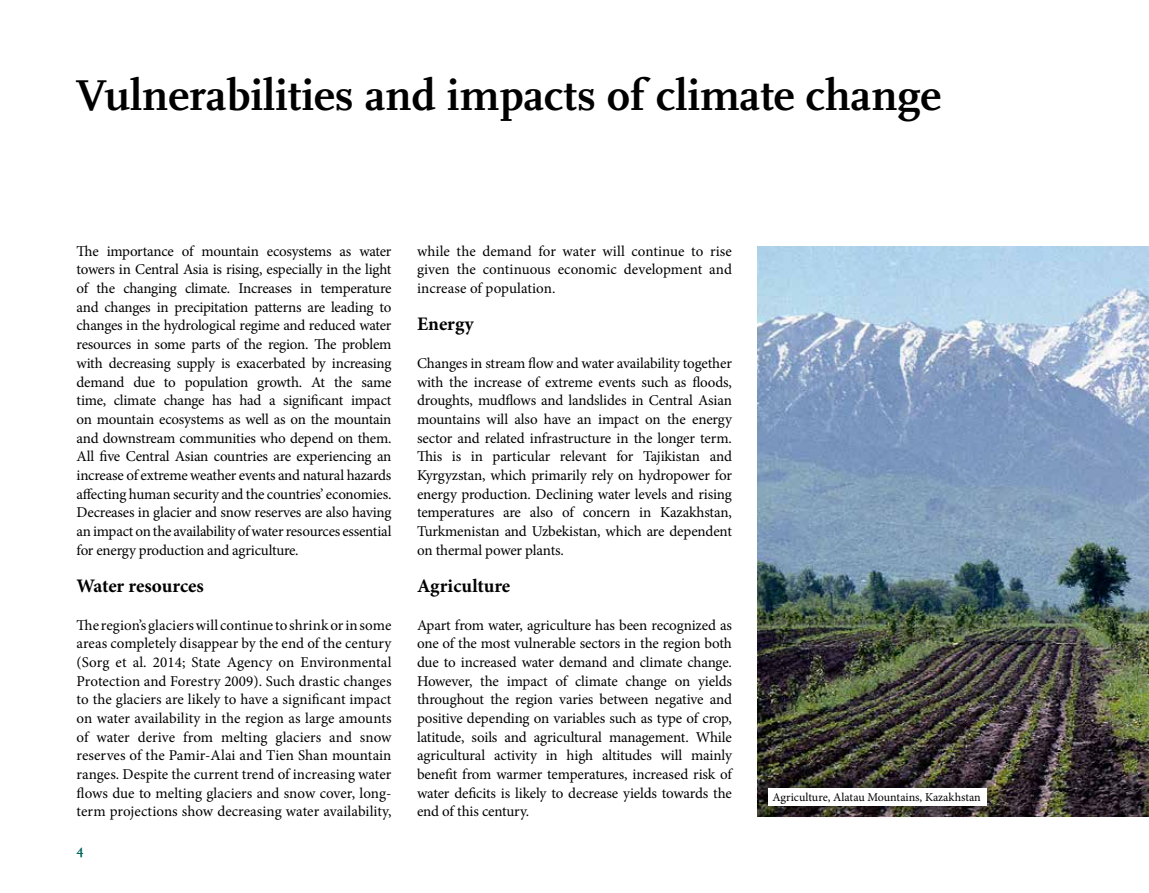
<style>
.page{position:relative;width:1149px;height:893px;background:#fff}
.page>*{position:absolute;margin:0;border:0;box-sizing:border-box;transform-origin:0 0}
.t1{font:700 45px "Scala";color:#000}
.t2{font:700 19.2px "Minion Pro";color:#000}
.t3{font:15px/18.8px "Minion Pro";letter-spacing:-.01em;color:#000;text-align:justify}
.t4{font:700 13.5px "Scala";color:#00665e}
.t5{font:12px "Minion Pro";color:#000}
</style>
<div class="page">
<img style="left:757px;top:247px;width:391px;height:569px">
<div style="left:753px;top:775px;width:247px;height:45px;background:#000;opacity:.75"></div>
<div style="left:767px;top:789px;width:219px;height:17px;background:#fff"></div>
<h1 class="t1" style="left:77px;top:70px;width:865px">Vulnerabilities and impacts of climate change</h1>
<p class="t3" style="left:77px;top:242px;width:316px">The importance of mountain ecosystems as water towers in Central Asia is rising, especially in the light of the changing climate. Increases in temperature and changes in precipitation patterns are leading to changes in the hydrological regime and reduced water resources in some parts of the region. The problem with decreasing supply is exacerbated by increasing demand due to population growth. At the same time, climate change has had a significant impact on mountain ecosystems as well as on the mountain and downstream communities who depend on them.<br>All five Central Asian countries are experiencing an increase of extreme weather events and natural hazards affecting human security and the countries’ economies.<br>Decreases in glacier and snow reserves are also having an impact on the availability of water resources essential for energy production and agriculture.</p>
<p class="t2" style="left:77px;top:572px;width:129px">Water resources</p>
<p class="t3" style="left:77px;top:615px;width:316px">The region’s glaciers will continue to shrink or in some areas completely disappear by the end of the century (Sorg et al. 2014; State Agency on Environmental Protection and Forestry 2009). Such drastic changes to the glaciers are likely to have a significant impact on water availability in the region as large amounts of water derive from melting glaciers and snow reserves of the Pamir-Alai and Tien Shan mountain ranges. Despite the current trend of increasing water flows due to melting glaciers and snow cover, long&shy;term projections show decreasing water availability,</p>
<p class="t4" style="left:77px;top:842px;width:9px">4</p>
<p class="t3" style="left:417px;top:242px;width:316px">while the demand for water will continue to rise given the continuous economic development and increase of population.</p>
<p class="t2" style="left:417px;top:311px;width:58px">Energy</p>
<p class="t3" style="left:417px;top:354px;width:316px">Changes in stream flow and water availability together with the increase of extreme events such as floods, droughts, mudflows and landslides in Central Asian mountains will also have an impact on the energy sector and related infrastructure in the longer term.<br>This is in particular relevant for Tajikistan and Kyrgyzstan, which primarily rely on hydropower for energy production. Declining water levels and rising temperatures are also of concern in Kazakhstan, Turkmenistan and Uzbekistan, which are dependent on thermal power plants.</p>
<p class="t2" style="left:417px;top:572px;width:95px">Agriculture</p>
<p class="t3" style="left:417px;top:615px;width:316px">Apart from water, agriculture has been recognized as one of the most vulnerable sectors in the region both due to increased water demand and climate change.<br>However, the impact of climate change on yields throughout the region varies between negative and positive depending on variables such as type of crop, latitude, soils and agricultural management. While agricultural activity in high altitudes will mainly benefit from warmer temperatures, increased risk of water deficits is likely to decrease yields towards the end of this century.</p>
<p class="t5" style="left:772px;top:789px;width:210px">Agriculture, Alatau Mountains, Kazakhstan</p>
</div>
